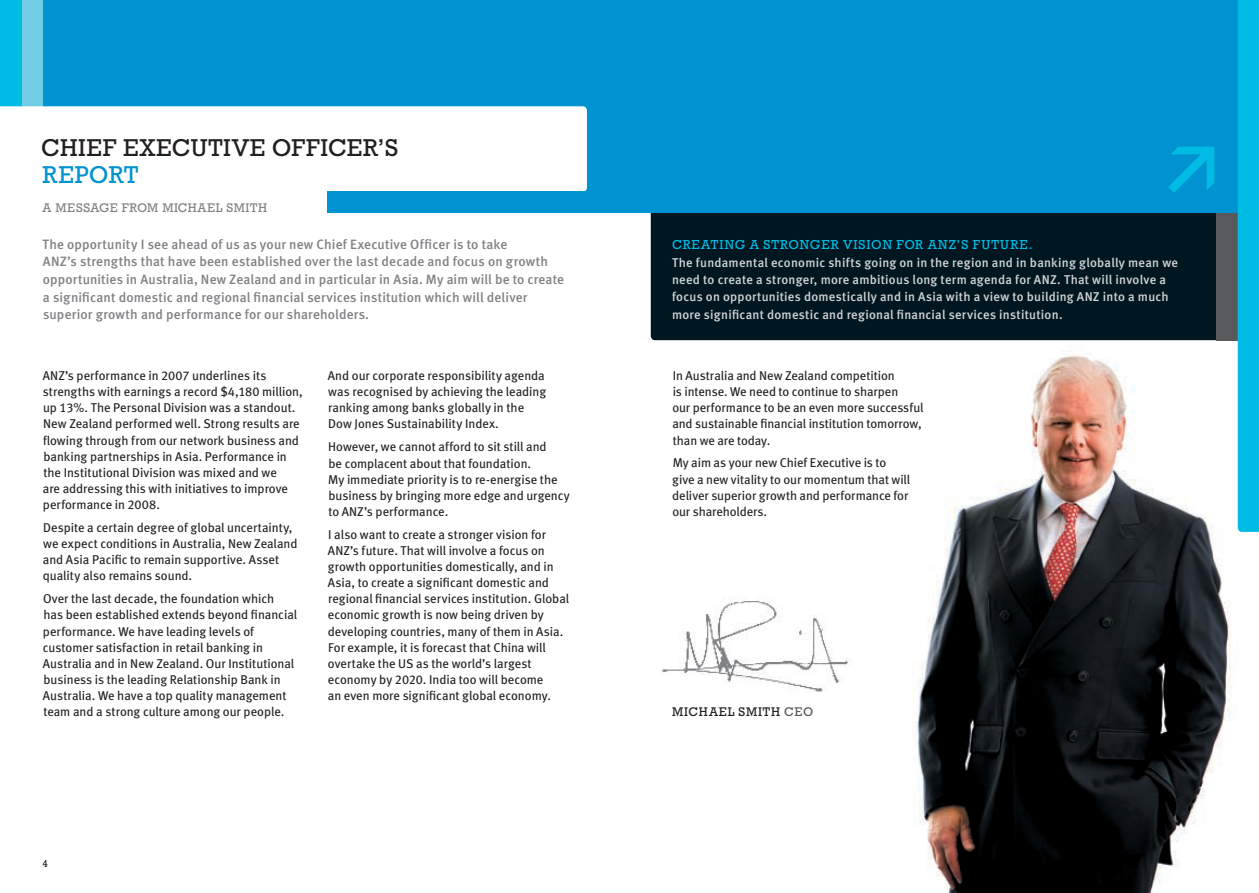
<style>
.page{position:relative;width:1259px;height:893px;background:#fff}
.page>*{position:absolute;margin:0;border:0;box-sizing:border-box;transform-origin:0 0}
.t1{font:24.75px "Rockwell";letter-spacing:.025em;color:#231f20}
.t2{font:24.75px "Rockwell";letter-spacing:.015em;color:#0093d1}
.t3{font:500 13.5px/17.7px "Meta";letter-spacing:.01em;color:#808285}
.t4{font:13.2px "Rockwell";letter-spacing:.065em;color:#00bce4}
.t5{font:12.75px/16.2px "Meta Book LF";color:#231f20}
.t6{font:12.75px/16.2px "Meta";letter-spacing:-.005em;color:#231f20}
.t7{font:500 12.75px/17.4px "Meta";letter-spacing:.02em;color:#d1d3d4}
.t8{font:12.75px "Rockwell";letter-spacing:.03em;color:#808285}
.t9{font:12.75px "Rockwell";letter-spacing:.07em;color:#231f20}
.t10{font:10.2px "Rockwell";color:#231f20}
.s1{color:#58595b}
</style>
<div class="page">
<img style="left:916px;top:354px;width:315px;height:539px">
<div style="left:558px;top:89px;width:71px;height:114px;background:#0093d1"></div>
<div style="left:629px;top:0;width:630px;height:198px;background:#0093d1"></div>
<div style="left:0;top:0;width:629px;height:115px;background:#0093d1"></div>
<div style="left:21px;top:0;width:22px;height:112px;background:#70cde4"></div>
<div style="left:0;top:0;width:21px;height:114px;background:#00bce4"></div>
<div style="left:651px;top:204px;width:608px;height:136px;background:#001722;border-radius:4px"></div>
<div style="left:1216px;top:204px;width:22px;height:136px;background:#58595b"></div>
<svg style="left:0;top:106px;width:587px;height:85px"></svg>
<div style="left:0;top:189px;width:327px;height:43px;background:#fff"></div>
<div style="left:327px;top:191px;width:932px;height:22px;background:#0093d1"></div>
<svg style="left:1168px;top:147px;width:46px;height:46px"></svg>
<svg style="left:1237px;top:0;width:22px;height:532px;background:#07bae1"></svg>
<img style="left:661px;top:597px;width:190px;height:95px">
<h1 class="t1" style="left:41px;top:134px;width:359px">CHIEF EXECUTIVE OFFICER’S</h1>
<h1 class="t2" style="left:42px;top:161px;width:97px">REPORT</h1>
<p class="t8" style="left:43px;top:200px;width:130px">A MESSAGE FROM MICHAEL</p>
<p class="t8" style="left:227px;top:200px;width:42px">SMITH</p>
<p class="t3" style="left:42px;top:235px;width:523px">The opportunity I see ahead of us as your new Chief Executive Officer is to take<br>ANZ’s strengths that have been established over the last decade and focus on growth opportunities in Australia, New Zealand and in particular in Asia. My aim will be to create a significant domestic and regional financial services institution which will deliver superior growth and performance for our shareholders.</p>
<p class="t5" style="left:43px;top:367px;width:262px">ANZ’s performance in 2007 underlines its strengths with earnings a record $4,180 million, up 13%. The Personal Division was a standout.<br>New Zealand performed well. Strong results are flowing through from our network business and banking partnerships in Asia. Performance in the Institutional Division was mixed and we<br>are addressing this with initiatives to improve performance in 2008.</p>
<p class="t5" style="left:43px;top:519px;width:256px">Despite a certain degree of global uncertainty, we expect conditions in Australia, New Zealand and Asia Pacific to remain supportive. Asset quality also remains sound.</p>
<p class="t5" style="left:43px;top:591px;width:256px">Over the last decade, the foundation which<br>has been established extends beyond financial performance. We have leading levels of customer satisfaction in retail banking in Australia and in New Zealand. Our Institutional business is the leading Relationship Bank in Australia. We have a top quality management team and a strong culture among our people.</p>
<p class="t5" style="left:328px;top:367px;width:220px">And our corporate responsibility agenda was recognised by achieving the leading ranking among banks globally in the Dow Jones Sustainability Index.</p>
<p class="t5" style="left:328px;top:439px;width:243px">However, we cannot afford to sit still and<br>be complacent about that foundation.<br>My immediate priority is to re-energise the business by bringing more edge and urgency to ANZ’s performance.</p>
<p class="t5" style="left:328px;top:526px;width:243px">I also want to create a stronger vision for ANZ’s future. That will involve a focus on growth opportunities domestically, and in Asia, to create a significant domestic and regional financial services institution. Global economic growth is now being driven by developing countries, many of them in Asia.<br>For example, it is forecast that China will overtake the US as the world’s largest economy by 2020. India too will become<br>an even more significant global economy.</p>
<p class="t10" style="left:43px;top:857px;width:7px">4</p>
<p class="t4" style="left:672px;top:237px;width:362px">CREATING A STRONGER VISION FOR ANZ’S FUTURE.</p>
<p class="t7" style="left:672px;top:253px;width:507px">The fundamental economic shifts going on in the region and in banking globally mean we need to create a stronger, more ambitious long term agenda for ANZ. That will involve a focus on opportunities domestically and in Asia with a view to building ANZ into a much more significant domestic and regional financial services institution.</p>
<p class="t6" style="left:672px;top:367px;width:253px">In Australia and New Zealand competition<br>is intense. We need to continue to sharpen<br>our performance to be an even more successful and sustainable financial institution tomorrow, than we are today.</p>
<p class="t6" style="left:672px;top:455px;width:240px">My aim as your new Chief Executive is to give a new vitality to our momentum that will deliver superior growth and performance for our shareholders.</p>
<p class="t9" style="left:672px;top:704px;width:123px">MICHAEL SMITH <span class="s1">CEO</span></p>
</div>
